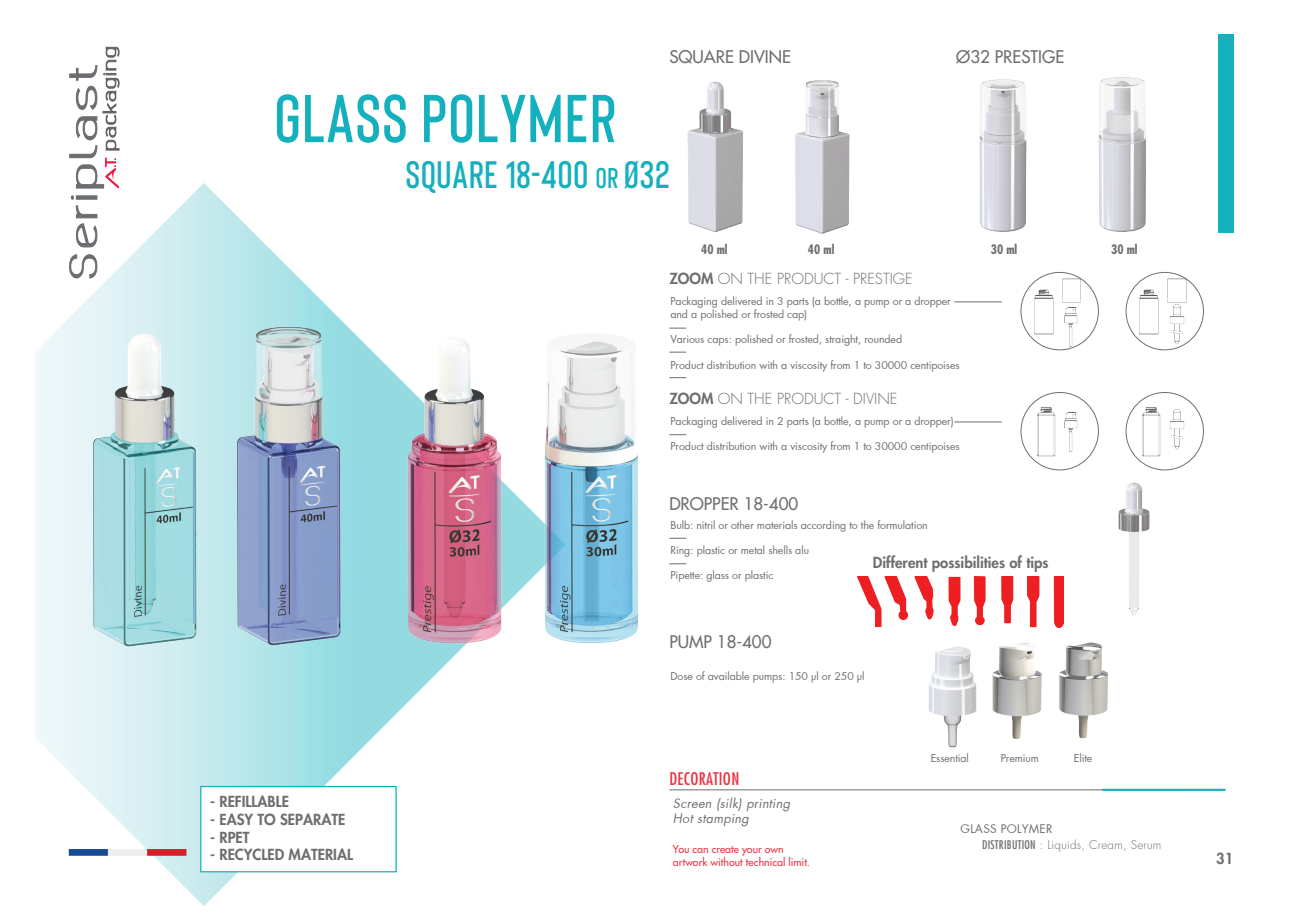
<style>
.page{position:relative;width:1289px;height:919px;background:#fff}
.page>*{position:absolute;margin:0;border:0;box-sizing:border-box;transform-origin:0 0}
.t1{font:600 67.5px "Bison";letter-spacing:.025em;color:#15b0be}
.t2{font:600 38.1px "Bison";letter-spacing:.025em;color:#15b0be}
.t3{font:16.95px "Futura";color:#706e6f}
.t4{font:condensed 16.95px "Futura";letter-spacing:.02em;color:#e93543}
.t5{font:800 14.85px "Futura";color:#706e6f}
.t6{font:300 14.85px "Futura";color:#706e6f}
.t7{font:italic 12.75px/15.3px "Futura";letter-spacing:.02em;color:#706e6f}
.t8{font:700 condensed 12.75px "Futura";color:#706e6f}
.t9{font:300 11.7px/15.8px "Futura";letter-spacing:.02em;color:#706e6f}
.t10{font:10.65px/12.8px "Futura";letter-spacing:-.01em;color:#706e6f}
.t11{font:10.65px "Futura";letter-spacing:-.01em;color:#6d6e70}
.t12{font:10.65px/12.8px "Futura";color:#e93543}
.s1{font-size:28.5px}
.s2{font-weight:800}
.s3{font-weight:400}
.s4{font-weight:400;font-stretch:condensed}
</style>
<div class="page">
<svg style="left:36px;top:183px;width:411px;height:723px"></svg>
<svg style="left:669px;top:328px;width:17px;height:1px"></svg>
<svg style="left:669px;top:352px;width:17px;height:1px"></svg>
<svg style="left:669px;top:377px;width:17px;height:1px"></svg>
<svg style="left:669px;top:538px;width:17px;height:1px"></svg>
<svg style="left:669px;top:563px;width:17px;height:1px"></svg>
<div style="left:1218px;top:34px;width:15px;height:199px;background:#15b0be"></div>
<hr style="left:669px;top:789px;width:520px;height:1px;background:#706e6f">
<hr style="left:1102px;top:788px;width:123px;height:2px;background:#15b0be">
<div style="left:200px;top:785px;width:197px;height:87px;background:#fff;border:1px solid #15b0be"></div>
<svg style="left:69px;top:254px;width:28px;height:24px"></svg>
<svg style="left:76px;top:206px;width:21px;height:41px"></svg>
<svg style="left:71px;top:196px;width:26px;height:3px"></svg>
<svg style="left:69px;top:47px;width:50px;height:141px"></svg>
<div style="left:1020px;top:272px;width:78px;height:78px;border:1px solid #706e6f;border-radius:50%"></div>
<hr style="left:954px;top:301px;width:47px;height:1px;background:#706e6f">
<img style="left:687px;top:81px;width:56px;height:152px">
<img style="left:795px;top:80px;width:55px;height:154px">
<img style="left:1098px;top:77px;width:48px;height:155px">
<img style="left:979px;top:79px;width:48px;height:153px">
<img style="left:857px;top:576px;width:206px;height:51px">
<img style="left:1118px;top:483px;width:32px;height:133px">
<img style="left:1064px;top:307px;width:15px;height:40px">
<img style="left:1034px;top:289px;width:20px;height:46px">
<img style="left:1062px;top:278px;width:19px;height:25px">
<div style="left:1125px;top:272px;width:78px;height:78px;border:1px solid #706e6f;border-radius:50%"></div>
<img style="left:1139px;top:289px;width:20px;height:45px">
<img style="left:1169px;top:304px;width:15px;height:40px">
<img style="left:1167px;top:278px;width:20px;height:25px">
<svg style="left:669px;top:434px;width:17px;height:1px"></svg>
<div style="left:1020px;top:392px;width:78px;height:78px;border:1px solid #706e6f;border-radius:50%"></div>
<hr style="left:954px;top:421px;width:47px;height:1px;background:#706e6f">
<img style="left:1064px;top:412px;width:14px;height:40px">
<div style="left:1125px;top:392px;width:78px;height:78px;border:1px solid #706e6f;border-radius:50%"></div>
<img style="left:1169px;top:409px;width:15px;height:40px">
<img style="left:992px;top:643px;width:50px;height:96px">
<img style="left:1059px;top:642px;width:49px;height:97px">
<img style="left:929px;top:646px;width:48px;height:102px">
<img style="left:1037px;top:407px;width:19px;height:50px">
<img style="left:1142px;top:407px;width:19px;height:50px">
<img style="left:82px;top:320px;width:556px;height:343px">
<img style="left:69px;top:849px;width:117px;height:22px">
<h1 class="t1" style="left:275px;top:77px;width:343px">GLASS POLYMER</h1>
<h3 class="t3" style="left:669px;top:46px;width:123px">SQUARE DIVINE</h3>
<h3 class="t3" style="left:956px;top:46px;width:109px">Ø32 PRESTIGE</h3>
<h2 class="t2" style="left:406px;top:151px;width:265px">SQUARE 18-400 <span class="s1">or</span> Ø32</h2>
<p class="t8" style="left:701px;top:242px;width:28px">40 ml</p>
<p class="t8" style="left:808px;top:242px;width:28px">40 ml</p>
<p class="t8" style="left:990px;top:242px;width:28px">30 ml</p>
<p class="t8" style="left:1111px;top:242px;width:28px">30 ml</p>
<h3 class="t6" style="left:669px;top:269px;width:245px"><span class="s2">ZOOM</span> ON THE PRODUCT - PRESTIGE</h3>
<p class="t10" style="left:670px;top:294px;width:282px">Packaging delivered in 3 parts (a bottle, a pump or a dropper and a polished or frosted cap)</p>
<p class="t11" style="left:670px;top:332px;width:233px">Various caps: polished or frosted, straight, rounded</p>
<p class="t11" style="left:670px;top:357px;width:291px">Product distribution with a viscosity from 1 to 30000 centipoises</p>
<h3 class="t6" style="left:669px;top:389px;width:229px"><span class="s2">ZOOM</span> ON THE PRODUCT - DIVINE</h3>
<p class="t10" style="left:670px;top:414px;width:285px">Packaging delivered in 2 parts (a bottle, a pump or a dropper)</p>
<p class="t11" style="left:670px;top:439px;width:291px">Product distribution with a viscosity from 1 to 30000 centipoises</p>
<h3 class="t3" style="left:669px;top:493px;width:130px">DROPPER 18-400</h3>
<p class="t10" style="left:670px;top:518px;width:259px">Bulb: nitril or other materials according to the formulation</p>
<p class="t10" style="left:670px;top:543px;width:140px">Ring: plastic or metal shells alu</p>
<p class="t10" style="left:670px;top:569px;width:104px">Pipette: glass or plastic</p>
<h3 class="t5" style="left:872px;top:552px;width:177px">Different possibilities of tips</h3>
<h3 class="t3" style="left:669px;top:631px;width:104px">PUMP 18-400</h3>
<h3 class="t5" style="left:210px;top:792px;width:80px">- REFILLABLE</h3>
<h3 class="t5" style="left:210px;top:809px;width:137px">- EASY TO SEPARATE</h3>
<h3 class="t5" style="left:210px;top:827px;width:41px">- RPET</h3>
<h3 class="t5" style="left:210px;top:845px;width:144px">- RECYCLED MATERIAL</h3>
<p class="t10" style="left:670px;top:669px;width:196px">Dose of available pumps: 150 µl or 250 µl</p>
<h3 class="t4" style="left:669px;top:768px;width:71px">DECORATION</h3>
<p class="t7" style="left:673px;top:795px;width:119px">Screen (silk) printing<br>Hot stamping</p>
<p class="t12" style="left:673px;top:843px;width:138px">You can create your own artwork without technical limit.</p>
<p class="t10" style="left:930px;top:751px;width:40px">Essential</p>
<p class="t10" style="left:1000px;top:751px;width:40px">Premium</p>
<p class="t10" style="left:1073px;top:751px;width:20px">Elite</p>
<p class="t9" style="left:982px;top:821px;width:181px;text-indent:-22px"><span class="s3">GLASS POLYMER<br></span><span class="s4">DISTRIBUTION</span> : Liquids, Cream, Serum</p>
<h3 class="t5" style="left:1215px;top:848px;width:19px">31</h3>
</div>
